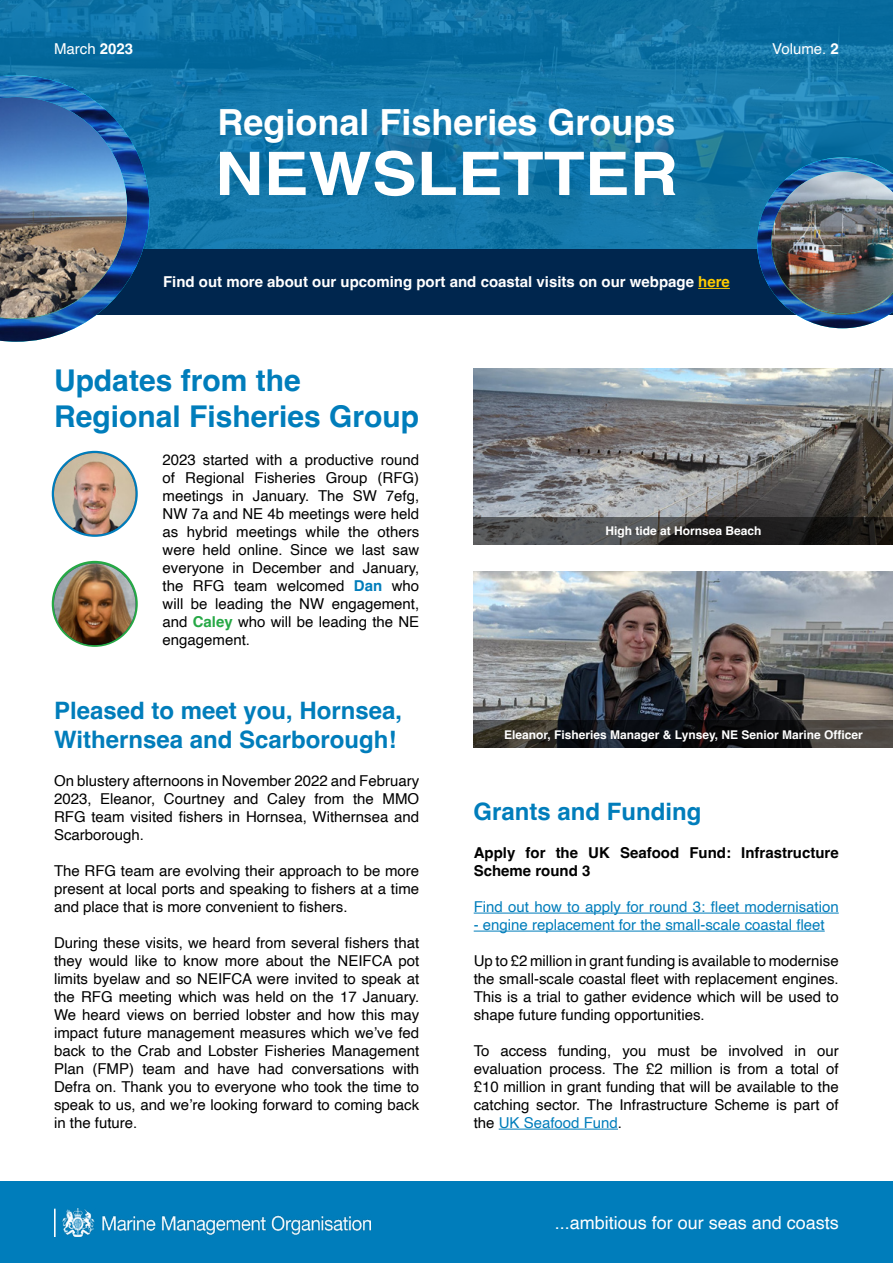
<style>
.page{position:relative;width:893px;height:1263px;background:#fff}
.page>*{position:absolute;margin:0;border:0;box-sizing:border-box;transform-origin:0 0}
.t1{font:700 60px "Helvetica";color:#fff;scale:1.12 1}
.t2{font:700 36px "Helvetica";color:#fff}
.t3{font:700 30px/36px "Helvetica";color:#007dbb}
.t4{font:700 24px/28.8px "Helvetica";color:#007dbb}
.t5{font:18px "Helvetica";color:#fff}
.t6{font:15px/18px "Helvetica";color:#000;text-align:justify}
.t7{font:15px "Helvetica";color:#007dbb}
.t8{font:700 15px "Helvetica";color:#fff}
.t9{font:700 15px/18px "Helvetica";color:#000}
.t10{font:15px "Helvetica";color:#fff}
.t11{font:700 12px "Helvetica";color:#fff}
.s1{font-weight:700}
.s2{color:#fc0}
.s3{font-weight:700;color:#007dbb}
.s4{font-weight:700;color:#26a845}
.s5{color:#007dbb}
</style>
<div class="page">
<div style="left:0;top:1182px;width:893px;height:81px;background:#007dbb"></div>
<img style="left:54px;top:1209px;width:317px;height:27px">
<svg style="left:0;top:0;width:893px;height:249px;background:#1175a7"></svg>
<div style="left:0;top:249px;width:893px;height:65px;background:#00264e"></div>
<svg style="left:0;top:75px;width:149px;height:267px"></svg>
<img style="left:0;top:97px;width:127px;height:221px">
<img style="left:474px;top:368px;width:419px;height:149px">
<hr style="left:474px;top:913px;width:365px;height:1px;background:#007dbb">
<hr style="left:474px;top:931px;width:351px;height:1px;background:#007dbb">
<hr style="left:499px;top:1129px;width:119px;height:1px;background:#007dbb">
<svg style="left:474px;top:517px;width:419px;height:27px;background:#373737"></svg>
<hr style="left:698px;top:288px;width:32px;height:1px;background:#fc0">
<svg style="left:52px;top:451px;width:86px;height:86px"></svg>
<svg style="left:52px;top:561px;width:86px;height:86px"></svg>
<img style="left:54px;top:453px;width:82px;height:82px;border-radius:41px">
<img style="left:54px;top:563px;width:82px;height:82px;border-radius:41px">
<img style="left:474px;top:571px;width:419px;height:150px">
<svg style="left:474px;top:721px;width:419px;height:27px;background:#232222"></svg>
<svg style="left:757px;top:157px;width:136px;height:171px"></svg>
<img style="left:771px;top:171px;width:122px;height:142px">
<p class="t10" style="left:54px;top:37px;width:81px">March <span class="s1">2023</span></p>
<p class="t10" style="left:772px;top:37px;width:68px">Volume. <span class="s1">2</span></p>
<p class="t10" style="left:54px;top:37px;width:99px">February <span class="s1">023</span></p>
<h2 class="t2" style="left:217px;top:100px;width:460px">Regional Fisheries Groups</h2>
<h1 class="t1" style="left:215px;top:137px;width:415px">NEWSLETTER</h1>
<p class="t8" style="left:163px;top:273px;width:568px">Find out more about our upcoming port and coastal visits on our webpage <span class="s2">here</span></p>
<h3 class="t3" style="left:54px;top:366px;width:367px">Updates from the<br>Regional Fisheries Group</h3>
<p class="t6" style="left:163px;top:451px;width:258px">2023 started with a productive round of Regional Fisheries Group (RFG) meetings in January. The SW 7efg, NW 7a and NE 4b meetings were held as hybrid meetings while the others were held online. Since we last saw everyone in December and January, the RFG team welcomed <span class="s3">Dan</span> who will be leading the NW engagement, and <span class="s4">Caley</span> who will be leading the NE engagement.</p>
<h3 class="t4" style="left:54px;top:699px;width:350px">Pleased to meet you, Hornsea,<br>Withernsea and Scarborough!</h3>
<p class="t6" style="left:54px;top:772px;width:367px">On blustery afternoons in November 2022 and February 2023, Eleanor, Courtney and Caley from the MMO RFG team visited fishers in Hornsea, Withernsea and Scarborough.</p>
<p class="t6" style="left:54px;top:862px;width:367px">The RFG team are evolving their approach to be more present at local ports and speaking to fishers at a time and place that is more convenient to fishers.</p>
<p class="t6" style="left:54px;top:934px;width:367px">During these visits, we heard from several fishers that they would like to know more about the NEIFCA pot limits byelaw and so NEIFCA were invited to speak at the RFG meeting which was held on the 17 January.<br>We heard views on berried lobster and how this may impact future management measures which we’ve fed back to the Crab and Lobster Fisheries Management Plan (FMP) team and have had conversations with Defra on. Thank you to everyone who took the time to speak to us, and we’re looking forward to coming back in the future.</p>
<p class="t11" style="left:605px;top:524px;width:158px">High tide at Hornsea Beach</p>
<p class="t11" style="left:504px;top:727px;width:360px">Eleanor, Fisheries Manager &amp; Lynsey, NE Senior Marine Officer</p>
<h3 class="t4" style="left:473px;top:799px;width:230px">Grants and Funding</h3>
<p class="t9" style="left:474px;top:845px;width:367px">Apply for the UK Seafood Fund: Infrastructure<br>Scheme round 3</p>
<p class="t7" style="left:474px;top:895px;width:367px">Find out how to apply for round 3: fleet modernisation</p>
<p class="t7" style="left:474px;top:913px;width:352px">- engine replacement for the small-scale coastal fleet</p>
<p class="t6" style="left:474px;top:952px;width:367px">Up to £2 million in grant funding is available to modernise the small-scale coastal fleet with replacement engines.<br>This is a trial to gather evidence which will be used to shape future funding opportunities.</p>
<p class="t6" style="left:474px;top:1042px;width:367px">To access funding, you must be involved in our evaluation process. The £2 million is from a total of £10 million in grant funding that will be available to the catching sector. The Infrastructure Scheme is part of the <span class="s5">UK Seafood Fund</span>.</p>
<p class="t5" style="left:555px;top:1209px;width:286px">...ambitious for our seas and coasts</p>
</div>
